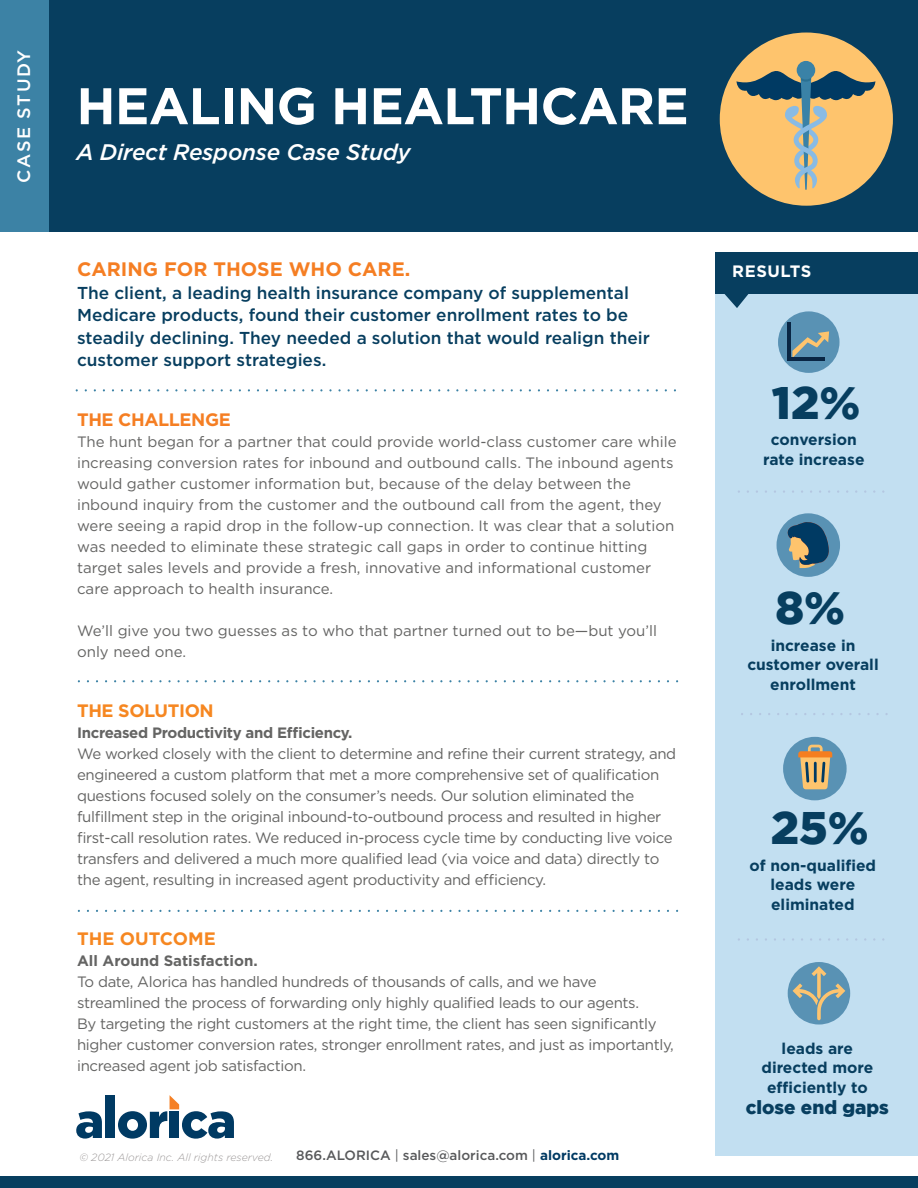
<style>
.page{position:relative;width:918px;height:1188px;background:#fff}
.page>*{position:absolute;margin:0;border:0;box-sizing:border-box;transform-origin:0 0}
.t1{font:700 51.45px "Gotham";letter-spacing:-.01em;color:#fff}
.t2{font:900 45.45px "Gotham";color:#073e5f}
.t3{font:italic 500 22.5px "Gotham";letter-spacing:-.01em;color:#fff}
.t4{font:700 19.5px "Gotham";color:#f57e23}
.t5{font:900 18.9px "Gotham";color:#073e5f}
.t6{font:700 18px "Gotham";letter-spacing:-.025em;color:#f57e23}
.t7{font:700 18px "Gotham";letter-spacing:-.025em;color:#f68721}
.t8{font:700 18px "Gotham";color:#f68721}
.t9{font:500 18px "Gotham";letter-spacing:.09em;color:#fff}
.t10{font:500 17.25px/22.5px "Gotham";color:#073e5f}
.t11{font:700 16.5px "Gotham";letter-spacing:.035em;color:#fff}
.t12{font:700 15.6px/19.5px "Gotham";color:#073e5f;text-align:center}
.t13{font:15px/21px "Gotham";letter-spacing:-.025em;color:#646463}
.t14{font:15px/21px "Gotham";color:#646463}
.t15{font:700 15px "Gotham";letter-spacing:-.025em;color:#646463}
.t16{font:700 15px "Gotham";color:#646463}
.t17{font:500 13.5px "Gotham";color:#58595b}
.t18{font:italic 300 10.5px "Gotham";color:#9d9999}
.s1{font-weight:400}
.s2{font-weight:700;color:#003a63}
</style>
<div class="page">
<div style="left:0;top:0;width:918px;height:231px;background:#073e5f"></div>
<div style="left:0;top:1177px;width:918px;height:11px;background:#073e5f"></div>
<svg style="left:86px;top:389px;width:590px;height:3px"></svg>
<svg style="left:76px;top:1111px;width:26px;height:28px"></svg>
<div style="left:106px;top:1095px;width:9px;height:43px;background:#003a63"></div>
<svg style="left:118px;top:1095px;width:116px;height:44px"></svg>
<div style="left:0;top:0;width:48px;height:231px;background:#3c82a5"></div>
<div style="left:716px;top:290px;width:202px;height:866px;background:#c2dff1"></div>
<div style="left:716px;top:252px;width:202px;height:42px;background:#073e5f"></div>
<svg style="left:724px;top:294px;width:25px;height:14px"></svg>
<div style="left:777px;top:513px;width:63px;height:64px;background:#5992b4;border-radius:50%"></div>
<svg style="left:787px;top:521px;width:42px;height:47px"></svg>
<div style="left:783px;top:737px;width:64px;height:63px;background:#5992b4;border-radius:50%"></div>
<svg style="left:798px;top:745px;width:34px;height:44px"></svg>
<svg style="left:788px;top:962px;width:62px;height:63px"></svg>
<svg style="left:793px;top:966px;width:52px;height:54px;background:#7d9fab"></svg>
<svg style="left:88px;top:680px;width:590px;height:2px"></svg>
<svg style="left:88px;top:910px;width:590px;height:2px"></svg>
<svg style="left:748px;top:490px;width:136px;height:3px"></svg>
<svg style="left:751px;top:713px;width:137px;height:2px"></svg>
<svg style="left:748px;top:938px;width:136px;height:3px"></svg>
<div style="left:778px;top:311px;width:62px;height:62px;background:#5992b4;border-radius:50%"></div>
<hr style="left:787px;top:322px;width:4px;height:37px;background:#092644">
<svg style="left:792px;top:331px;width:37px;height:26px"></svg>
<hr style="left:787px;top:357px;width:38px;height:4px;background:#092644">
<div style="left:720px;top:33px;width:173px;height:173px;background:#fec46d;border-radius:50%"></div>
<div style="left:797px;top:61px;width:18px;height:18px;background:#3a82a7;border-radius:50%"></div>
<svg style="left:736px;top:68px;width:139px;height:122px"></svg>
<p class="t9" style="left:12px;top:183px;width:134px;rotate:-90deg">CASE STUDY</p>
<h1 class="t1" style="left:76px;top:72px;width:614px">HEALING HEALTHCARE</h1>
<h3 class="t3" style="left:76px;top:137px;width:336px">A Direct Response Case Study</h3>
<h3 class="t4" style="left:77px;top:257px;width:335px">CARING FOR THOSE WHO CARE.</h3>
<p class="t10" style="left:77px;top:281px;width:574px">The client, a leading health insurance company of supplemental Medicare products, found their customer enrollment rates to be steadily declining. They needed a solution that would realign their customer support strategies.</p>
<p class="t6" style="left:77px;top:408px;width:155px">THE CHALLENGE</p>
<p class="t14" style="left:77px;top:431px;width:601px">The hunt began for a partner that could provide world-class customer care while increasing conversion rates for inbound and outbound calls. The inbound agents would gather customer information but, because of the delay between the inbound inquiry from the customer and the outbound call from the agent, they were seeing a rapid drop in the follow-up connection. It was clear that a solution was needed to eliminate these strategic call gaps in order to continue hitting target sales levels and provide a fresh, innovative and informational customer care approach to health insurance.</p>
<p class="t14" style="left:77px;top:620px;width:581px">We’ll give you two guesses as to who that partner turned out to be—but you’ll only need one.</p>
<p class="t7" style="left:77px;top:699px;width:138px">THE SOLUTION</p>
<p class="t15" style="left:77px;top:723px;width:277px">Increased Productivity and Efficiency.</p>
<p class="t13" style="left:77px;top:743px;width:601px">We worked closely with the client to determine and refine their current strategy, and engineered a custom platform that met a more comprehensive set of qualification questions focused solely on the consumer’s needs. Our solution eliminated the fulfillment step in the original inbound-to-outbound process and resulted in higher first-call resolution rates. We reduced in-process cycle time by conducting live voice transfers and delivered a much more qualified lead (via voice and data) directly to the agent, resulting in increased agent productivity and efficiency.</p>
<p class="t8" style="left:77px;top:927px;width:140px">THE OUTCOME</p>
<p class="t16" style="left:77px;top:951px;width:182px">All Around Satisfaction.</p>
<p class="t13" style="left:77px;top:971px;width:598px">To date, Alorica has handled hundreds of thousands of calls, and we have streamlined the process of forwarding only highly qualified leads to our agents.<br>By targeting the right customers at the right time, the client has seen significantly higher customer conversion rates, stronger enrollment rates, and just as importantly, increased agent job satisfaction.</p>
<p class="t18" style="left:79px;top:1151px;width:195px">© 2021 Alorica Inc. All rights reserved.</p>
<p class="t17" style="left:296px;top:1146px;width:325px">866.ALORICA <span class="s1">|</span> sales@alorica.com <span class="s1">|</span> <span class="s2">alorica.com</span></p>
<p class="t11" style="left:732px;top:260px;width:80px">RESULTS</p>
<h2 class="t2" style="left:772px;top:377px;width:90px">12%</h2>
<p class="t12" style="left:763px;top:430px;width:103px">conversion rate increase</p>
<h2 class="t2" style="left:776px;top:582px;width:71px">8%</h2>
<p class="t12" style="left:747px;top:635px;width:133px">increase in customer overall enrollment</p>
<h2 class="t2" style="left:771px;top:802px;width:100px">25%</h2>
<p class="t12" style="left:750px;top:855px;width:128px">of non-qualified leads were eliminated</p>
<p class="t12" style="left:762px;top:1038px;width:113px">leads are directed more efficiently to</p>
<p class="t5" style="left:746px;top:1096px;width:145px">close end gaps</p>
</div>
